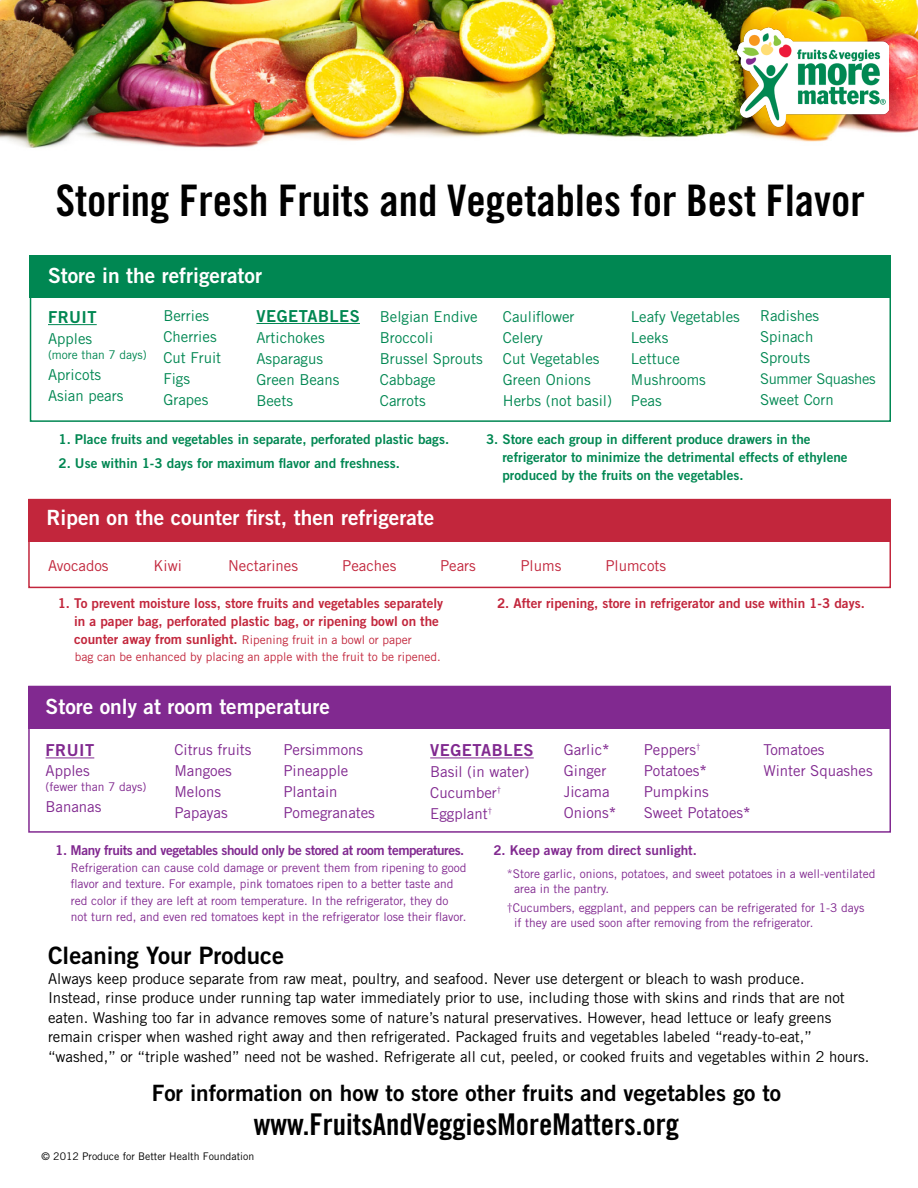
<style>
.page{position:relative;width:918px;height:1188px;background:#fff}
.page>*{position:absolute;margin:0;border:0;box-sizing:border-box;transform-origin:0 0}
.t1{font:43.5px "Trade Gothic Bold Cond Twenty";color:#000}
.t2{font:30px "Trade Gothic Bold Cond Twenty";color:#000}
.t3{font:24px "Trade Gothic Bold Two";color:#000}
.t4{font:22.5px "Trade Gothic Bold Two";color:#000}
.t5{font:21px "Trade Gothic Bold Two";color:#fff}
.t6{font:16.5px "Trade Gothic Bold Two";letter-spacing:.03em;color:#008752}
.t7{font:16.5px "Trade Gothic Bold Two";letter-spacing:.03em;color:#812990}
.t8{font:15px/19.5px "Trade Gothic";color:#000}
.t9{font:15px/21px "Trade Gothic";color:#008752}
.t10{font:15px/21px "Trade Gothic";color:#812990}
.t11{font:15px "Trade Gothic";color:#c2263c}
.t12{font:14.7px "Trade Gothic";letter-spacing:-.02em;color:#008752}
.t13{font:13.5px/18px "Trade Gothic Bold Two";color:#008752}
.t14{font:13.5px/18px "Trade Gothic Bold Two";color:#c2263c}
.t15{font:13.5px "Trade Gothic Bold Two";letter-spacing:-.03em;color:#812990}
.t16{font:13.5px "Trade Gothic Bold Two";color:#812990}
.t17{font:12px/16.5px "Trade Gothic";color:#812990}
.t18{font:12px/16.5px "Trade Gothic";color:#c2263c}
.t19{font:12px "Trade Gothic";color:#008752}
.t20{font:10.5px "Trade Gothic";color:#000}
.s1{font-family:"Trade Gothic Bold Two";font-size:13.5px}
.s2{font-family:"Trade Gothic Bold Two"}
</style>
<div class="page">
<div style="left:30px;top:257px;width:861px;height:165px;background:#fff;border:2px solid #008752"></div>
<div style="left:30px;top:255px;width:861px;height:43px;background:#008752"></div>
<hr style="left:48px;top:324px;width:49px;height:1px;background:#008752">
<hr style="left:256px;top:323px;width:104px;height:1px;background:#008752">
<div style="left:28px;top:499px;width:863px;height:89px;background:#fff;border:2px solid #c2263c"></div>
<div style="left:28px;top:499px;width:863px;height:43px;background:#c2263c"></div>
<div style="left:28px;top:686px;width:863px;height:147px;background:#fff;border:2px solid #812990"></div>
<div style="left:28px;top:686px;width:863px;height:42px;background:#812990"></div>
<hr style="left:46px;top:758px;width:48px;height:1px;background:#812990">
<hr style="left:430px;top:758px;width:104px;height:1px;background:#812990">
<img style="left:0;top:0;width:918px;height:148px">
<img style="left:738px;top:27px;width:150px;height:100px">
<h1 class="t1" style="left:56px;top:174px;width:811px">Storing Fresh Fruits and Vegetables for Best Flavor</h1>
<h3 class="t5" style="left:48px;top:263px;width:216px">Store in the refrigerator</h3>
<p class="t6" style="left:48px;top:307px;width:50px">FRUIT</p>
<p class="t9" style="left:48px;top:328px;width:46px">Apples</p>
<p class="t19" style="left:48px;top:347px;width:100px">(more than 7 days)</p>
<p class="t9" style="left:48px;top:364px;width:77px">Apricots<br>Asian pears</p>
<p class="t9" style="left:163px;top:305px;width:59px">Berries<br>Cherries<br>Cut Fruit<br>Figs<br>Grapes</p>
<p class="t6" style="left:256px;top:306px;width:105px">VEGETABLES</p>
<p class="t9" style="left:760px;top:305px;width:61px">Radishes<br>Spinach<br>Sprouts</p>
<p class="t12" style="left:760px;top:370px;width:117px">Summer Squashes</p>
<p class="t9" style="left:760px;top:389px;width:75px">Sweet Corn</p>
<p class="t9" style="left:380px;top:306px;width:104px">Belgian Endive<br>Broccoli<br>Brussel Sprouts<br>Cabbage<br>Carrots</p>
<p class="t9" style="left:503px;top:306px;width:111px">Cauliflower<br>Celery<br>Cut Vegetables<br>Green Onions<br>Herbs (not basil)</p>
<p class="t9" style="left:631px;top:306px;width:111px">Leafy Vegetables<br>Leeks<br>Lettuce<br>Mushrooms<br>Peas</p>
<p class="t13" style="left:58px;top:430px;width:392px">1. Place fruits and vegetables in separate, perforated plastic bags.</p>
<p class="t13" style="left:58px;top:454px;width:343px">2. Use within 1-3 days for maximum flavor and freshness.</p>
<h3 class="t5" style="left:46px;top:505px;width:389px">Ripen on the counter first, then refrigerate</h3>
<p class="t11" style="left:48px;top:557px;width:62px">Avocados</p>
<p class="t11" style="left:154px;top:556px;width:30px">Kiwi</p>
<p class="t14" style="left:74px;top:594px;width:371px;text-indent:-16px">1. To prevent moisture loss, store fruits and vegetables separately in a paper bag, perforated plastic bag, or ripening bowl on the</p>
<p class="t18" style="left:74px;top:631px;width:368px"><span class="s1">counter away from sunlight.</span> Ripening fruit in a bowl or paper<br>bag can be enhanced by placing an apple with the fruit to be ripened.</p>
<p class="t9" style="left:256px;top:327px;width:84px">Artichokes<br>Asparagus<br>Green Beans<br>Beets</p>
<p class="t13" style="left:502px;top:430px;width:347px;text-indent:-16px">3. Store each group in different produce drawers in the refrigerator to minimize the detrimental effects of ethylene produced by the fruits on the vegetables.</p>
<p class="t11" style="left:228px;top:557px;width:71px">Nectarines</p>
<p class="t11" style="left:342px;top:557px;width:56px">Peaches</p>
<p class="t11" style="left:440px;top:557px;width:37px">Pears</p>
<p class="t11" style="left:521px;top:557px;width:42px">Plums</p>
<p class="t11" style="left:605px;top:557px;width:62px">Plumcots</p>
<p class="t14" style="left:497px;top:594px;width:369px">2. After ripening, store in refrigerator and use within 1-3 days.</p>
<h3 class="t5" style="left:46px;top:693px;width:286px">Store only at room temperature</h3>
<p class="t7" style="left:46px;top:740px;width:50px">FRUIT</p>
<p class="t10" style="left:46px;top:760px;width:46px">Apples</p>
<p class="t17" style="left:46px;top:778px;width:102px">(fewer than 7 days)</p>
<p class="t10" style="left:46px;top:796px;width:57px">Bananas</p>
<p class="t10" style="left:564px;top:739px;width:54px">Garlic<span class="s2">*<br></span>Ginger<br>Jicama<br>Onions<span class="s2">*</span></p>
<p class="t10" style="left:644px;top:739px;width:109px">Peppers<sup>†<br></sup>Potatoes<span class="s2">*<br></span>Pumpkins<br>Sweet Potatoes<span class="s2">*</span></p>
<p class="t10" style="left:283px;top:739px;width:93px">Persimmons<br>Pineapple<br>Plantain<br>Pomegranates</p>
<p class="t7" style="left:430px;top:740px;width:105px">VEGETABLES</p>
<p class="t10" style="left:174px;top:739px;width:79px">Citrus fruits<br>Mangoes<br>Melons<br>Papayas</p>
<p class="t15" style="left:55px;top:842px;width:411px">1. Many fruits and vegetables should only be stored at room temperatures.</p>
<p class="t17" style="left:71px;top:859px;width:397px">Refrigeration can cause cold damage or prevent them from ripening to good flavor and texture. For example, pink tomatoes ripen to a better taste and red color if they are left at room temperature. In the refrigerator, they do not turn red, and even red tomatoes kept in the refrigerator lose their flavor.</p>
<p class="t10" style="left:764px;top:739px;width:111px">Tomatoes<br>Winter Squashes</p>
<p class="t10" style="left:430px;top:761px;width:101px">Basil (in water)<br>Cucumber<sup>†<br></sup>Eggplant<sup>†</sup></p>
<p class="t16" style="left:493px;top:842px;width:205px">2. Keep away from direct sunlight.</p>
<p class="t17" style="left:514px;top:866px;width:363px;line-height:15px;text-indent:-7px">*Store garlic, onions, potatoes, and sweet potatoes in a well-ventilated area in the pantry.</p>
<p class="t17" style="left:514px;top:901px;width:352px;line-height:15px;text-indent:-7px">†Cucumbers, eggplant, and peppers can be refrigerated for 1-3 days if they are used soon after removing from the refrigerator.</p>
<h3 class="t3" style="left:48px;top:941px;width:238px">Cleaning Your Produce</h3>
<p class="t8" style="left:48px;top:969px;width:823px">Always keep produce separate from raw meat, poultry, and seafood. Never use detergent or bleach to wash produce.<br>Instead, rinse produce under running tap water immediately prior to use, including those with skins and rinds that are not eaten. Washing too far in advance removes some of nature’s natural preservatives. However, head lettuce or leafy greens remain crisper when washed right away and then refrigerated. Packaged fruits and vegetables labeled “ready-to-eat,” “washed,” or “triple washed” need not be washed. Refrigerate all cut, peeled, or cooked fruits and vegetables within 2 hours.</p>
<h3 class="t4" style="left:152px;top:1079px;width:631px">For information on how to store other fruits and vegetables go to</h3>
<h2 class="t2" style="left:254px;top:1106px;width:427px">www.FruitsAndVeggiesMoreMatters.org</h2>
<p class="t20" style="left:42px;top:1150px;width:214px">© 2012 Produce for Better Health Foundation</p>
</div>
